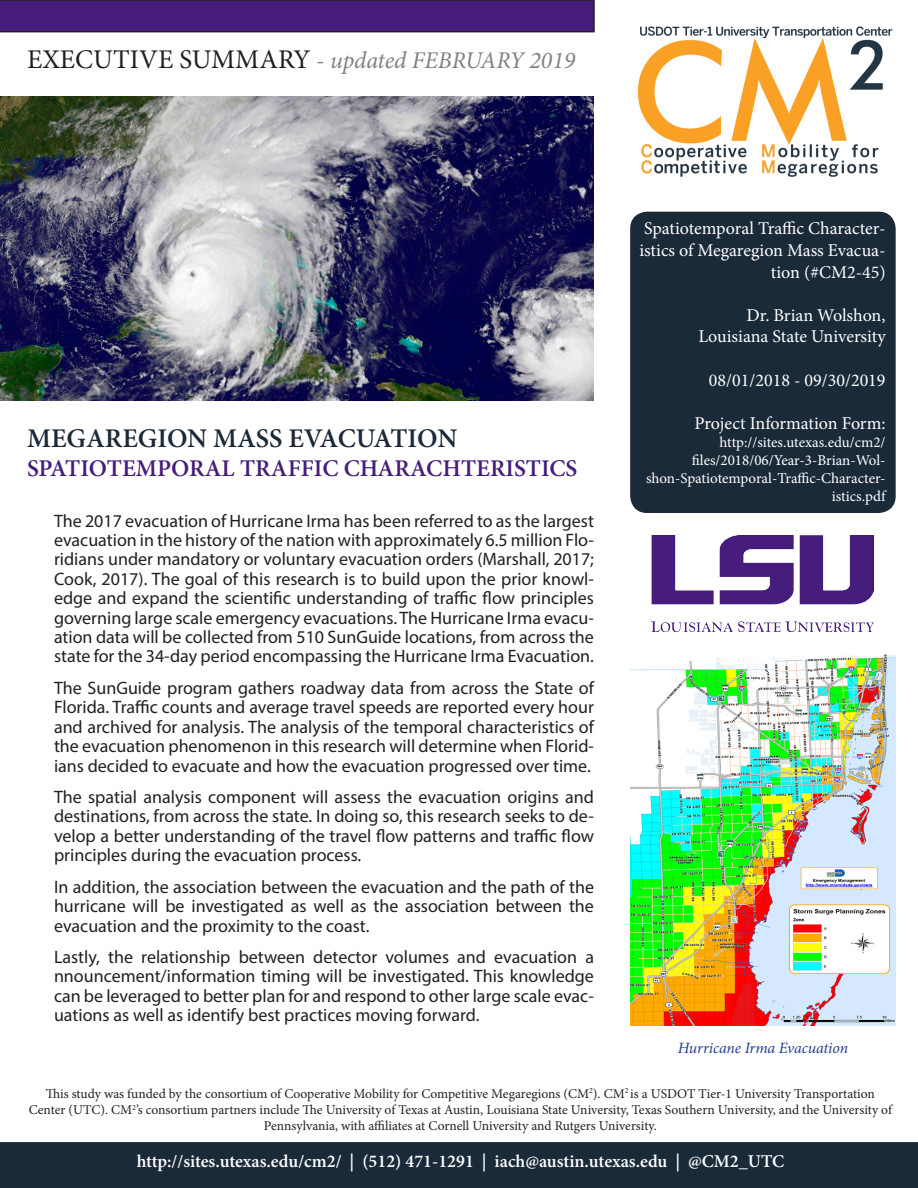
<style>
.page{position:relative;width:918px;height:1188px;background:#fff}
.page>*{position:absolute;margin:0;border:0;box-sizing:border-box;transform-origin:0 0}
.t1{font:600 27px "Minion Pro";color:#1b2a39}
.t2{font:600 24px "Minion Pro";color:#461d7c}
.t3{font:italic 24px "Minion Pro";letter-spacing:-.005em;color:#828081}
.t4{font:18px/19.4px "Myriad Pro";color:#231f20;text-align:justify}
.t5{font:18px/21.6px "Minion Pro";color:#fff;text-align:right}
.t6{font:600 18px "Minion Pro";color:#fff}
.t7{font:italic 15.75px "Minion Pro";letter-spacing:-.005em;color:#253f8e}
.t8{font:15px/18px "Minion Pro";color:#fff;text-align:right}
.t9{font:13.5px/16.2px "Minion Pro";letter-spacing:-.005em;color:#231f20;text-align:center}
.s1{font-style:normal;font-size:27px;color:#231f20}
.s2{font-style:normal}
</style>
<div class="page">
<img style="left:631px;top:655px;width:265px;height:371px">
<img style="left:637px;top:26px;width:256px;height:151px">
<div style="left:0;top:1142px;width:918px;height:46px;background:#1b2a39"></div>
<img style="left:0;top:96px;width:594px;height:305px">
<svg style="left:0;top:0;width:595px;height:32px;background:#431d76"></svg>
<img style="left:652px;top:536px;width:221px;height:96px">
<div style="left:630px;top:212px;width:266px;height:301px;background:#1b2a39;border-radius:17px"></div>
<p class="t3" style="left:27px;top:44px;width:550px"><span class="s1">EXECUTIVE SUMMARY</span> <span class="s2">-</span> updated FEBRUARY 2019</p>
<p class="t1" style="left:27px;top:420px;width:432px">MEGAREGION MASS EVACUATION</p>
<p class="t2" style="left:27px;top:452px;width:552px">SPATIOTEMPORAL TRAFFIC CHARACHTERISTICS</p>
<p class="t4" style="left:54px;top:511px;width:542px">The 2017 evacuation of Hurricane Irma has been referred to as the largest evacuation in the history of the nation with approximately 6.5 million Flo&shy;ridians under mandatory or voluntary evacuation orders (Marshall, 2017; Cook, 2017). The goal of this research is to build upon the prior knowl&shy;edge and expand the scientific understanding of traffic flow principles governing large scale emergency evacuations. The Hurricane Irma evacu&shy;ation data will be collected from 510 SunGuide locations, from across the state for the 34-day period encompassing the Hurricane Irma Evacuation.</p>
<p class="t4" style="left:54px;top:678px;width:542px">The SunGuide program gathers roadway data from across the State of Florida. Traffic counts and average travel speeds are reported every hour and archived for analysis. The analysis of the temporal characteristics of the evacuation phenomenon in this research will determine when Florid&shy;ians decided to evacuate and how the evacuation progressed over time.</p>
<p class="t4" style="left:54px;top:787px;width:542px">The spatial analysis component will assess the evacuation origins and destinations, from across the state. In doing so, this research seeks to de&shy;velop a better understanding of the travel flow patterns and traffic flow principles during the evacuation process.</p>
<p class="t4" style="left:54px;top:877px;width:542px">In addition, the association between the evacuation and the path of the hurricane will be investigated as well as the association between the evacuation and the proximity to the coast.</p>
<p class="t4" style="left:54px;top:947px;width:542px">Lastly, the relationship between detector volumes and evacuation a nnouncement/information timing will be investigated. This knowledge can be leveraged to better plan for and respond to other large scale evac&shy;uations as well as identify best practices moving forward.</p>
<p class="t5" style="left:639px;top:218px;width:248px">Spatiotemporal Traffic Character&shy;istics of Megaregion Mass Evacua&shy;tion (#CM2-45)</p>
<p class="t5" style="left:747px;top:304px;width:141px">Dr. Brian Wolshon,</p>
<p class="t5" style="left:698px;top:326px;width:189px">Louisiana State University</p>
<p class="t5" style="left:709px;top:369px;width:178px">08/01/2018 - 09/30/2019</p>
<p class="t5" style="left:695px;top:412px;width:193px">Project Information Form:</p>
<p class="t8" style="left:646px;top:433px;width:241px">http://sites.utexas.edu/cm2/ files/2018/06/Year-3-Brian-Wol&shy;shon-Spatiotemporal-Traffic-Character&shy;istics.pdf</p>
<p class="t7" style="left:678px;top:1037px;width:172px">Hurricane Irma Evacuation</p>
<p class="t9" style="left:29px;top:1086px;width:865px">This study was funded by the consortium of Cooperative Mobility for Competitive Megaregions (CM<sup>2</sup>). CM<sup>2</sup> is a USDOT Tier-1 University Transportation<br>Center (UTC). CM<sup>2</sup>’s consortium partners include The University of Texas at Austin, Louisiana State University, Texas Southern University, and the University of<br>Pennsylvania, with affiliates at Cornell University and Rutgers University.</p>
<p class="t6" style="left:137px;top:1149px;width:649px">http://sites.utexas.edu/cm2/ | (512) 471-1291 | iach@austin.utexas.edu | @CM2_UTC</p>
</div>
